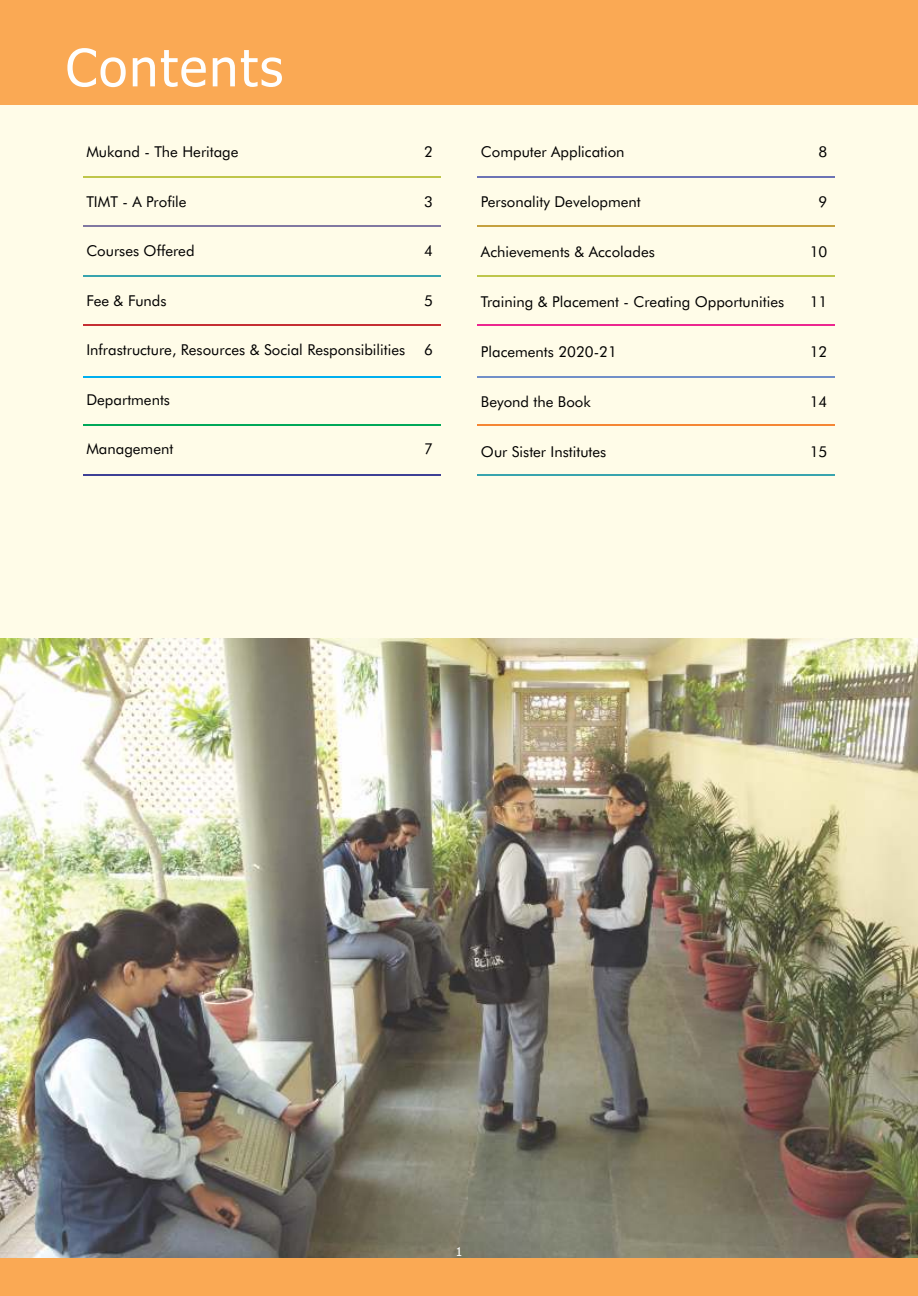
<style>
.page{position:relative;width:918px;height:1296px;background:#fffce8}
.page>*{position:absolute;margin:0;border:0;box-sizing:border-box;transform-origin:0 0}
.t1{font:51.75px "Tahoma";letter-spacing:.04em;color:#fefefe}
.t2{font:15px "Futura BT";color:#000}
.t3{font:12px "Tahoma";color:#fefefe}
</style>
<div class="page">
<img style="left:0;top:638px;width:918px;height:620px">
<div style="left:0;top:0;width:918px;height:104px;background:#faa954"></div>
<div style="left:0;top:1258px;width:918px;height:38px;background:#faa954"></div>
<hr style="left:83px;top:225px;width:358px;height:2px;background:#8178a1">
<hr style="left:83px;top:275px;width:358px;height:2px;background:#38a4ae">
<hr style="left:83px;top:324px;width:358px;height:2px;background:#c52f33">
<hr style="left:83px;top:376px;width:358px;height:2px;background:#00afef">
<hr style="left:83px;top:424px;width:358px;height:2px;background:#00a859">
<hr style="left:83px;top:475px;width:358px;height:1px;background:#3e4095">
<hr style="left:83px;top:176px;width:358px;height:2px;background:#bfc64a">
<hr style="left:477px;top:475px;width:358px;height:1px;background:#38a4ae">
<hr style="left:477px;top:424px;width:358px;height:1px;background:#f58634">
<hr style="left:477px;top:376px;width:358px;height:1px;background:#718fc8">
<hr style="left:477px;top:324px;width:358px;height:2px;background:#ec268f">
<hr style="left:477px;top:275px;width:358px;height:2px;background:#bec64b">
<hr style="left:477px;top:225px;width:358px;height:2px;background:#c5a13f">
<hr style="left:477px;top:177px;width:358px;height:1px;background:#6c73b5">
<h1 class="t1" style="left:66px;top:47px;width:219px">Contents</h1>
<p class="t2" style="left:86px;top:146px;width:154px">Mukand - The Heritage</p>
<p class="t2" style="left:424px;top:146px;width:10px">2</p>
<p class="t2" style="left:86px;top:196px;width:102px">TIMT - A Profile</p>
<p class="t2" style="left:424px;top:196px;width:10px">3</p>
<p class="t2" style="left:86px;top:245px;width:110px">Courses Offered</p>
<p class="t2" style="left:424px;top:245px;width:10px">4</p>
<p class="t2" style="left:86px;top:294px;width:82px">Fee &amp; Funds</p>
<p class="t2" style="left:424px;top:294px;width:10px">5</p>
<p class="t2" style="left:86px;top:344px;width:320px">Infrastructure, Resources &amp; Social Responsibilities</p>
<p class="t2" style="left:424px;top:344px;width:10px">6</p>
<p class="t2" style="left:86px;top:393px;width:85px">Departments</p>
<p class="t2" style="left:86px;top:443px;width:88px">Management</p>
<p class="t2" style="left:424px;top:443px;width:10px">7</p>
<p class="t2" style="left:481px;top:146px;width:145px">Computer Application</p>
<p class="t2" style="left:819px;top:146px;width:10px">8</p>
<p class="t2" style="left:481px;top:196px;width:161px">Personality Development</p>
<p class="t2" style="left:819px;top:196px;width:10px">9</p>
<p class="t2" style="left:481px;top:245px;width:175px">Achievements &amp; Accolades</p>
<p class="t2" style="left:810px;top:245px;width:19px">10</p>
<p class="t2" style="left:481px;top:295px;width:305px">Training &amp; Placement - Creating Opportunities</p>
<p class="t2" style="left:810px;top:295px;width:19px">11</p>
<p class="t2" style="left:481px;top:345px;width:138px">Placements 2020-21</p>
<p class="t2" style="left:810px;top:345px;width:19px">12</p>
<p class="t2" style="left:481px;top:395px;width:111px">Beyond the Book</p>
<p class="t2" style="left:810px;top:395px;width:19px">14</p>
<p class="t2" style="left:481px;top:445px;width:127px">Our Sister Institutes</p>
<p class="t2" style="left:810px;top:445px;width:19px">15</p>
<p class="t3" style="left:456px;top:1247px;width:8px">1</p>
</div>
